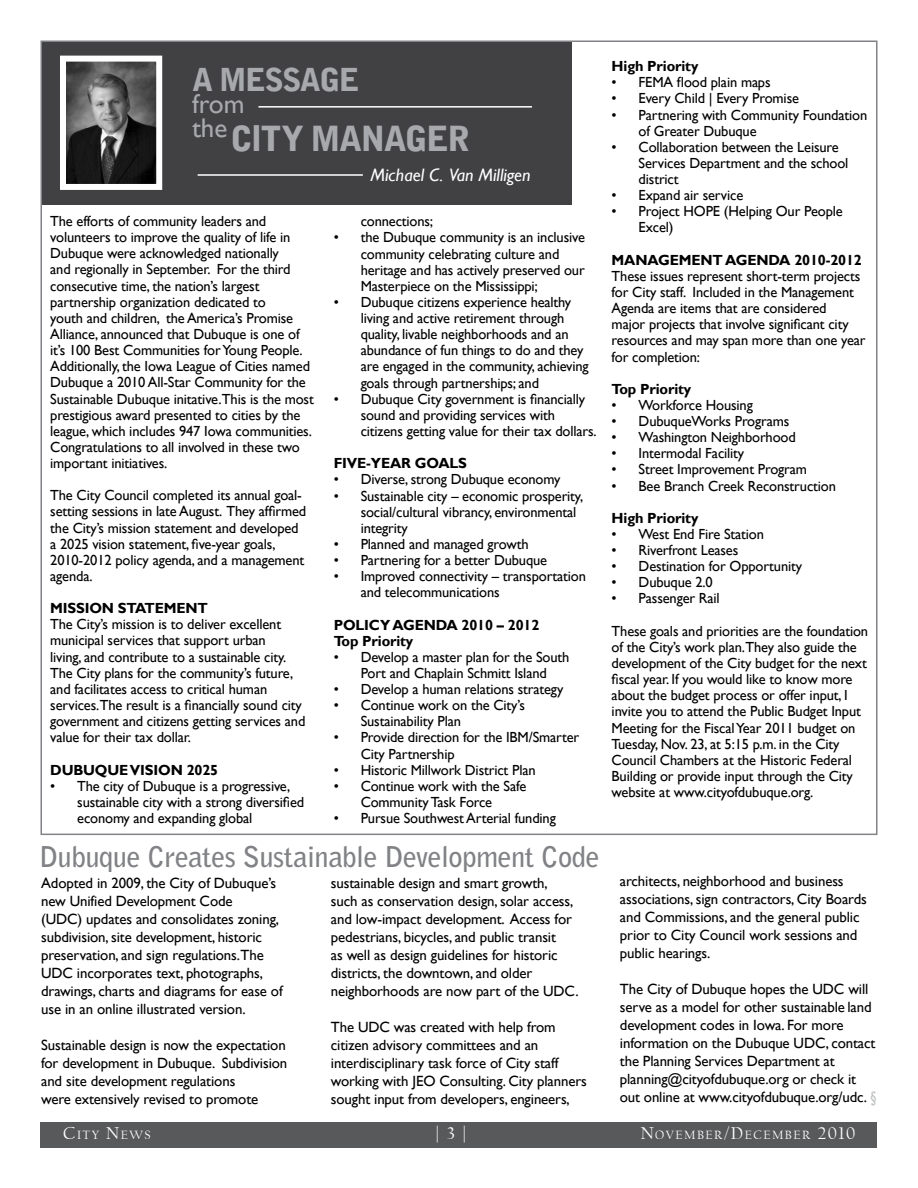
<style>
.page{position:relative;width:918px;height:1188px;background:#fff}
.page>*{position:absolute;margin:0;border:0;box-sizing:border-box;transform-origin:0 0}
.t1{font:900 34.5px "Bell Gothic Std";letter-spacing:-.05em;color:#a7a9ac}
.t2{font:900 31.5px "Bell Gothic Std";letter-spacing:-.05em;color:#a7a9ac}
.t3{font:700 28.5px "Bell Gothic Std";letter-spacing:-.02em;color:#808285}
.t4{font:27px/24px "Gill Sans";color:#a7a9ac}
.t5{font:italic 18px "Gill Sans";color:#fff}
.t6{font:18px "Californian FB";color:#fff}
.t7{font:14.85px/18px "Gill Sans";letter-spacing:-.01em;color:#000}
.t8{font:14.7px/16.2px "Gill Sans";letter-spacing:-.01em;color:#000}
.t9{font:700 14.7px/16.2px "Gill Sans";letter-spacing:-.01em;color:#000}
.t10{font:12.6px "Californian FB";letter-spacing:.115em;color:#fff}
.s1{font-family:"Arial";font-weight:700;font-size:36px}
.s2{font-size:15px;color:#bcbec0}
.s3{font-size:18px}
</style>
<div class="page">
<div style="left:40px;top:1122px;width:838px;height:25px;background:#58595b"></div>
<div style="left:41px;top:42px;width:531px;height:162px;background:#414042"></div>
<img style="left:67px;top:63px;width:88px;height:120px">
<div style="left:60px;top:56px;width:102px;height:134px;border:6px solid #fff"></div>
<hr style="left:258px;top:106px;width:274px;height:2px;background:#fff">
<hr style="left:198px;top:174px;width:165px;height:2px;background:#fff">
<h2 class="t2" style="left:192px;top:61px;width:169px">A MESSAGE</h2>
<h1 class="t1" style="left:230px;top:118px;width:242px">C<span class="s1">I</span>TY MANAGER</h1>
<p class="t5" style="left:371px;top:164px;width:161px">Michael C. Van Milligen</p>
<h3 class="t4" style="left:192px;top:92px;width:54px">from the</h3>
<p class="t8" style="left:50px;top:213px;width:265px">The efforts of community leaders and volunteers to improve the quality of life in Dubuque were acknowledged nationally<br>and regionally in September. For the third consecutive time, the nation’s largest partnership organization dedicated to<br>youth and children, the America’s Promise Alliance, announced that Dubuque is one of it’s 100 Best Communities for Young People.<br>Additionally, the Iowa League of Cities named Dubuque a 2010 All-Star Community for the Sustainable Dubuque initative.This is the most prestigious award presented to cities by the league, which includes 947 Iowa communities.<br>Congratulations to all involved in these two important initiatives.</p>
<p class="t8" style="left:50px;top:488px;width:258px">The City Council completed its annual goal&shy;setting sessions in late August. They affirmed the City’s mission statement and developed a 2025 vision statement, five-year goals, 2010-2012 policy agenda, and a management agenda.</p>
<p class="t9" style="left:50px;top:601px;width:159px">MISSION STATEMENT</p>
<p class="t8" style="left:50px;top:617px;width:257px">The City’s mission is to deliver excellent municipal services that support urban<br>living, and contribute to a sustainable city.<br>The City plans for the community’s future, and facilitates access to critical human services.The result is a financially sound city government and citizens getting services and value for their tax dollar.</p>
<p class="t9" style="left:50px;top:762px;width:169px">DUBUQUE VISION 2025</p>
<p class="t8" style="left:77px;top:778px;width:228px;text-indent:-27px">• The city of Dubuque is a progressive, sustainable city with a strong diversified economy and expanding global</p>
<p class="t8" style="left:361px;top:214px;width:74px">connections;</p>
<p class="t8" style="left:361px;top:230px;width:226px;text-indent:-27px">• the Dubuque community is an inclusive community celebrating culture and heritage and has actively preserved our Masterpiece on the Mississippi;</p>
<p class="t8" style="left:361px;top:294px;width:230px;text-indent:-27px">• Dubuque citizens experience healthy living and active retirement through quality, livable neighborhoods and an abundance of fun things to do and they are engaged in the community, achieving goals through partnerships; and</p>
<p class="t8" style="left:361px;top:391px;width:238px;text-indent:-27px">• Dubuque City government is financially sound and providing services with citizens getting value for their tax dollars.</p>
<p class="t9" style="left:334px;top:456px;width:135px">FIVE-YEAR GOALS</p>
<p class="t8" style="left:334px;top:472px;width:228px">• Diverse, strong Dubuque economy</p>
<p class="t8" style="left:361px;top:488px;width:224px;text-indent:-27px">• Sustainable city – economic prosperity, social/cultural vibrancy, environmental integrity</p>
<p class="t8" style="left:334px;top:536px;width:196px">• Planned and managed growth</p>
<p class="t8" style="left:334px;top:552px;width:215px">• Partnering for a better Dubuque</p>
<p class="t8" style="left:361px;top:568px;width:227px;text-indent:-27px">• Improved connectivity – transportation and telecommunications</p>
<p class="t9" style="left:334px;top:617px;width:207px">POLICY AGENDA 2010 – 2012<br>Top Priority</p>
<p class="t8" style="left:334px;top:649px;width:237px;text-align:center">• Develop a master plan for the South<br>Port and Chaplain Schmitt Island</p>
<p class="t8" style="left:334px;top:681px;width:231px">• Develop a human relations strategy</p>
<p class="t8" style="left:361px;top:697px;width:166px;text-indent:-27px">• Continue work on the City’s<br>Sustainability Plan</p>
<p class="t8" style="left:361px;top:730px;width:220px;text-indent:-27px">• Provide direction for the IBM/Smarter<br>City Partnership</p>
<p class="t8" style="left:334px;top:762px;width:204px">• Historic Millwork District Plan</p>
<p class="t8" style="left:334px;top:778px;width:194px;text-align:center">• Continue work with the Safe<br>Community Task Force</p>
<p class="t8" style="left:334px;top:810px;width:224px">• Pursue Southwest Arterial funding</p>
<h3 class="t3" style="left:39px;top:839px;width:562px">Dubuque Creates Sustainable Development Code</h3>
<p class="t7" style="left:41px;top:874px;width:243px">Adopted in 2009, the City of Dubuque’s new Unified Development Code<br>(UDC) updates and consolidates zoning, subdivision, site development, historic preservation, and sign regulations.The UDC incorporates text, photographs, drawings, charts and diagrams for ease of use in an online illustrated version.</p>
<p class="t7" style="left:41px;top:1036px;width:248px">Sustainable design is now the expectation for development in Dubuque. Subdivision and site development regulations<br>were extensively revised to promote</p>
<p class="t7" style="left:331px;top:874px;width:249px">sustainable design and smart growth,<br>such as conservation design, solar access, and low-impact development. Access for pedestrians, bicycles, and public transit<br>as well as design guidelines for historic districts, the downtown, and older neighborhoods are now part of the UDC.</p>
<p class="t7" style="left:331px;top:1018px;width:258px">The UDC was created with help from citizen advisory committees and an interdisciplinary task force of City staff working with JEO Consulting. City planners sought input from developers, engineers,</p>
<p class="t9" style="left:612px;top:58px;width:88px">High Priority</p>
<p class="t8" style="left:612px;top:75px;width:160px">• FEMA flood plain maps</p>
<p class="t8" style="left:612px;top:91px;width:189px">• Every Child | Every Promise</p>
<p class="t8" style="left:639px;top:107px;width:230px;text-indent:-27px">• Partnering with Community Foundation of Greater Dubuque</p>
<p class="t8" style="left:639px;top:139px;width:211px;text-indent:-27px">• Collaboration between the Leisure<br>Services Department and the school district</p>
<p class="t8" style="left:612px;top:187px;width:133px">• Expand air service</p>
<p class="t8" style="left:639px;top:204px;width:206px;text-indent:-27px">• Project HOPE (Helping Our People<br>Excel)</p>
<p class="t9" style="left:612px;top:252px;width:252px">MANAGEMENT AGENDA 2010-2012</p>
<p class="t8" style="left:612px;top:268px;width:256px">These issues represent short-term projects for City staff. Included in the Management Agenda are items that are considered<br>major projects that involve significant city resources and may span more than one year for completion:</p>
<p class="t9" style="left:612px;top:381px;width:81px">Top Priority</p>
<p class="t8" style="left:612px;top:397px;width:143px">• Workforce Housing</p>
<p class="t8" style="left:612px;top:413px;width:179px">• DubuqueWorks Programs</p>
<p class="t8" style="left:612px;top:429px;width:186px">• Washington Neighborhood</p>
<p class="t8" style="left:612px;top:446px;width:134px">• Intermodal Facility</p>
<p class="t8" style="left:612px;top:462px;width:197px">• Street Improvement Program</p>
<p class="t8" style="left:612px;top:478px;width:226px">• Bee Branch Creek Reconstruction</p>
<p class="t9" style="left:612px;top:510px;width:88px">High Priority</p>
<p class="t8" style="left:612px;top:526px;width:154px">• West End Fire Station</p>
<p class="t8" style="left:612px;top:542px;width:128px">• Riverfront Leases</p>
<p class="t8" style="left:612px;top:558px;width:192px">• Destination for Opportunity</p>
<p class="t8" style="left:612px;top:575px;width:103px">• Dubuque 2.0</p>
<p class="t8" style="left:612px;top:583px;width:258px;line-height:32.2px">• Passenger Rail<br>These goals and priorities are the foundation</p>
<p class="t8" style="left:612px;top:639px;width:257px">of the City’s work plan.They also guide the development of the City budget for the next fiscal year. If you would like to know more about the budget process or offer input, I invite you to attend the Public Budget Input Meeting for the Fiscal Year 2011 budget on Tuesday, Nov. 23, at 5:15 p.m. in the City Council Chambers at the Historic Federal Building or provide input through the City website at www.cityofdubuque.org.</p>
<p class="t7" style="left:620px;top:873px;width:248px">architects, neighborhood and business associations, sign contractors, City Boards and Commissions, and the general public prior to City Council work sessions and public hearings.</p>
<p class="t7" style="left:620px;top:981px;width:258px">The City of Dubuque hopes the UDC will serve as a model for other sustainable land development codes in Iowa. For more information on the Dubuque UDC, contact the Planning Services Department at planning@cityofdubuque.org or check it out online at www.cityofdubuque.org/udc. <span class="s2">§</span></p>
<p class="t10" style="left:48px;top:1128px;width:104px"><span class="s3">C</span> ITY <span class="s3">N</span>EWS</p>
<p class="t6" style="left:435px;top:1123px;width:34px">| 3 |</p>
<p class="t10" style="left:641px;top:1128px;width:216px"><span class="s3">N</span>OVEMBER<span class="s3">/D</span>ECEMBER <span class="s3">2010</span></p>
</div>
